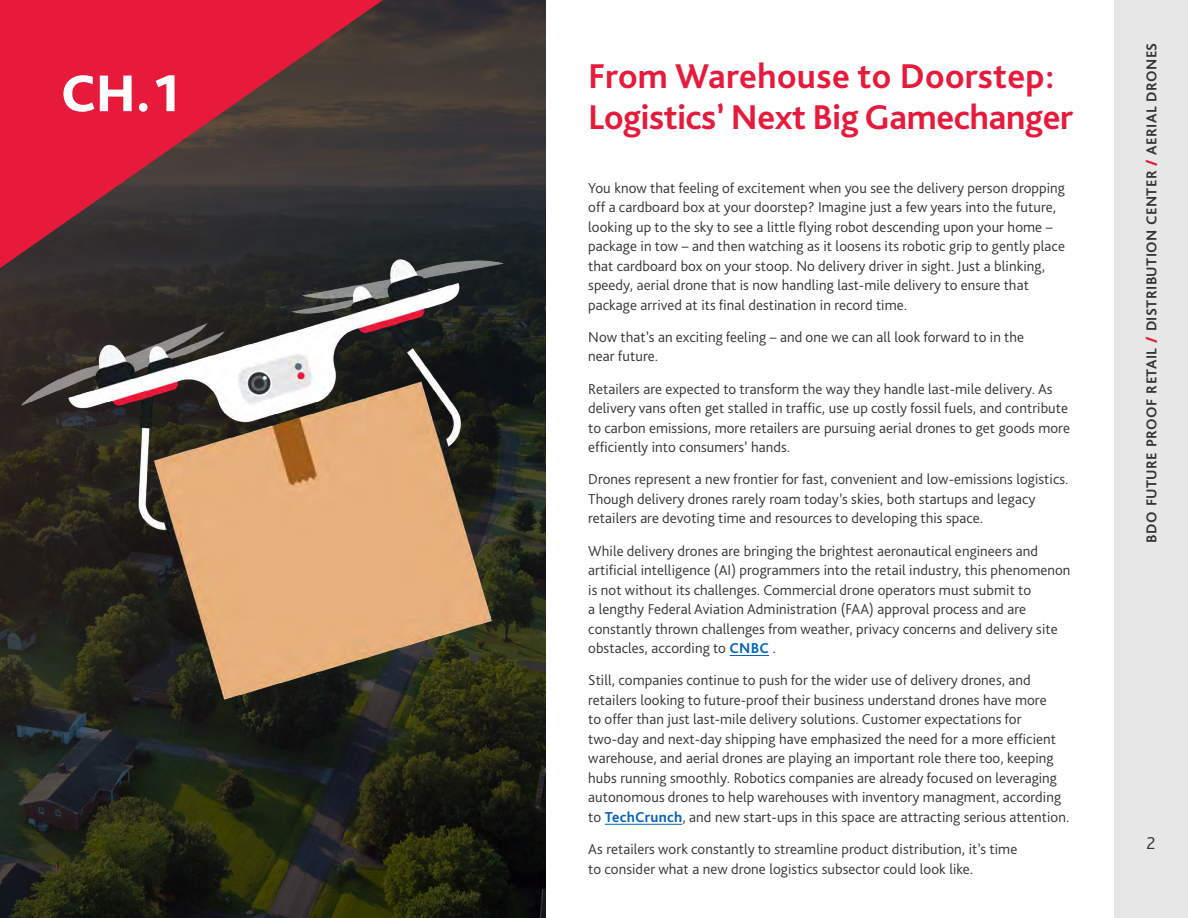
<style>
.page{position:relative;width:1188px;height:918px;background:#fff}
.page>*{position:absolute;margin:0;border:0;box-sizing:border-box;transform-origin:0 0}
.t1{font:800 54px "Bliss Pro";color:#fff}
.t2{font:700 36px/40.5px "Bliss Pro";letter-spacing:-.01em;color:#e81a3b}
.t3{font:300 18px "Bliss Pro";color:#333}
.t4{font:300 15px/19.5px "Bliss Pro";letter-spacing:.005em;color:#333}
.t5{font:700 15px "Bliss Pro";letter-spacing:.025em;color:#333}
.s1{font-weight:700;color:#0062b8}
.s2{font-weight:800;color:#e81a3b}
</style>
<div class="page">
<img style="left:0;top:0;width:546px;height:918px">
<svg style="left:0;top:0;width:383px;height:252px;background:#972838"></svg>
<img style="left:0;top:252px;width:525px;height:455px">
<hr style="left:730px;top:655px;width:39px;height:1px;background:#0062b8">
<hr style="left:605px;top:824px;width:77px;height:1px;background:#0062b8">
<div style="left:1114px;top:0;width:74px;height:918px;background:#e7e7e7"></div>
<h1 class="t1" style="left:61px;top:60px;width:120px">CH. 1</h1>
<h2 class="t2" style="left:588px;top:55px;width:486px">From Warehouse to Doorstep:<br>Logistics’ Next Big Gamechanger</h2>
<p class="t4" style="left:588px;top:178px;width:478px">You know that feeling of excitement when you see the delivery person dropping off a cardboard box at your doorstep? Imagine just a few years into the future, looking up to the sky to see a little flying robot descending upon your home – package in tow – and then watching as it loosens its robotic grip to gently place that cardboard box on your stoop. No delivery driver in sight. Just a blinking, speedy, aerial drone that is now handling last-mile delivery to ensure that package arrived at its final destination in record time.</p>
<p class="t4" style="left:588px;top:327px;width:437px">Now that’s an exciting feeling – and one we can all look forward to in the near future.</p>
<p class="t4" style="left:588px;top:379px;width:483px">Retailers are expected to transform the way they handle last-mile delivery. As delivery vans often get stalled in traffic, use up costly fossil fuels, and contribute to carbon emissions, more retailers are pursuing aerial drones to get goods more efficiently into consumers’ hands.</p>
<p class="t4" style="left:588px;top:469px;width:482px">Drones represent a new frontier for fast, convenient and low-emissions logistics.<br>Though delivery drones rarely roam today’s skies, both startups and legacy retailers are devoting time and resources to developing this space.</p>
<p class="t4" style="left:588px;top:541px;width:484px">While delivery drones are bringing the brightest aeronautical engineers and artificial intelligence (AI) programmers into the retail industry, this phenomenon is not without its challenges. Commercial drone operators must submit to<br>a lengthy Federal Aviation Administration (FAA) approval process and are constantly thrown challenges from weather, privacy concerns and delivery site obstacles, according to <span class="s1">CNBC</span> .</p>
<p class="t4" style="left:588px;top:670px;width:483px">Still, companies continue to push for the wider use of delivery drones, and retailers looking to future-proof their business understand drones have more<br>to offer than just last-mile delivery solutions. Customer expectations for two-day and next-day shipping have emphasized the need for a more efficient warehouse, and aerial drones are playing an important role there too, keeping hubs running smoothly. Robotics companies are already focused on leveraging autonomous drones to help warehouses with inventory managment, according to <span class="s1">TechCrunch</span>, and new start-ups in this space are attracting serious attention.</p>
<p class="t4" style="left:588px;top:839px;width:431px">As retailers work constantly to streamline product distribution, it’s time to consider what a new drone logistics subsector could look like.</p>
<p class="t5" style="left:1142px;top:543px;width:502px;rotate:-90deg">BDO FUTURE PROOF RETAIL <span class="s2">/</span> DISTRIBUTION CENTER <span class="s2">/</span> AERIAL DRONES</p>
<p class="t3" style="left:1146px;top:832px;width:11px">2</p>
</div>
